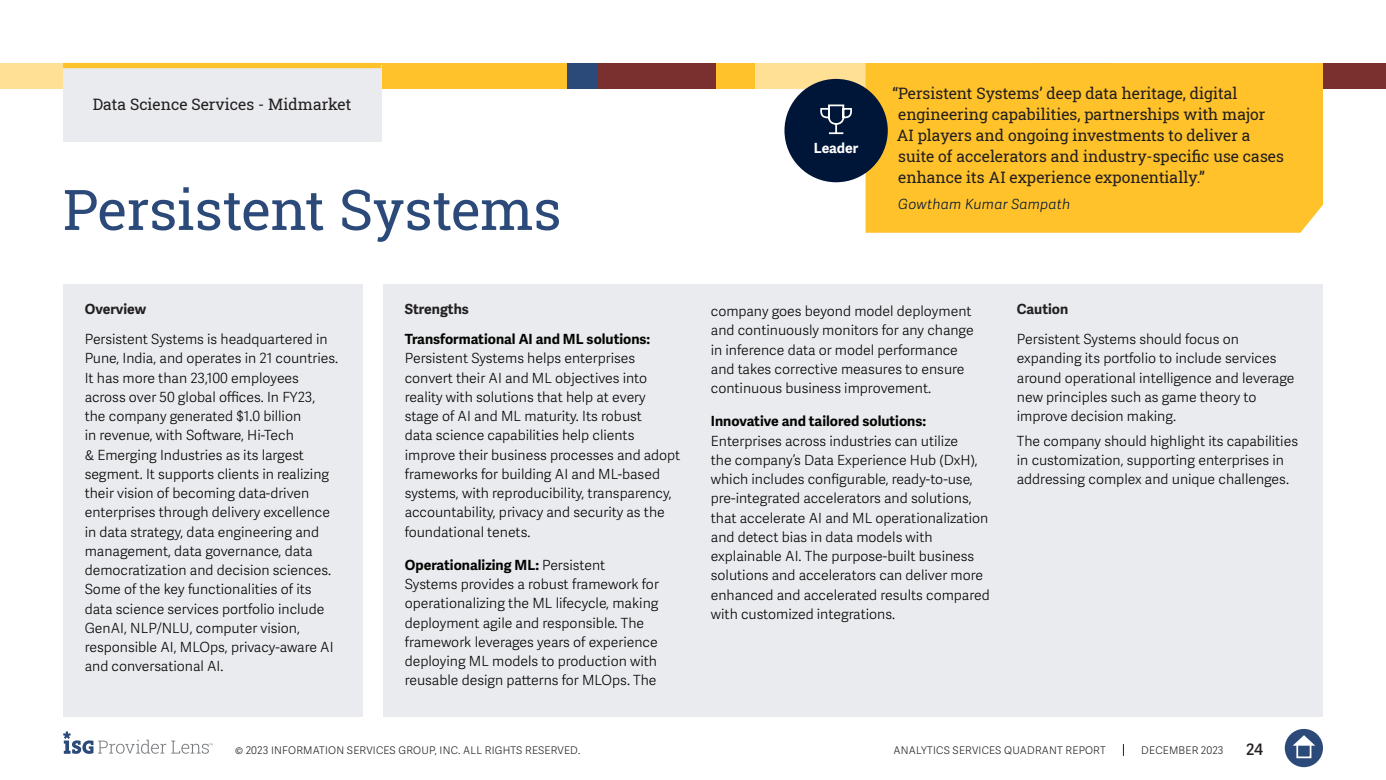
<style>
.page{position:relative;width:1386px;height:780px;background:#fff}
.page>*{position:absolute;margin:0;border:0;box-sizing:border-box;transform-origin:0 0}
.t1{font:56px "Roboto Slab";letter-spacing:-.01em;color:#2b4a79}
.t2{font:15.75px/21px "Roboto Slab ISG P Regular";color:#231f20}
.t3{font:600 15.75px "Adelle Sans";color:#231f20}
.t4{font:300 14px/19.2px "Adelle Sans";color:#040503}
.t5{font:700 14px "Adelle Sans";color:#231f20}
.t6{font:italic 300 14px "Adelle Sans";letter-spacing:.02em;color:#001638}
.t7{font:700 14px "Adelle Sans";letter-spacing:-.01em;color:#fff}
.t8{font:300 10.5px "Adelle Sans";letter-spacing:.02em;color:#231f20}
.s1{font-weight:700}
</style>
<div class="page">
<svg style="left:1123px;top:744px;width:1px;height:12px"></svg>
<div style="left:1285px;top:729px;width:38px;height:38px;background:#2b4a79;border-radius:50%"></div>
<svg style="left:1293px;top:735px;width:22px;height:10px"></svg>
<div style="left:1296px;top:743px;width:15px;height:15px;border:2px solid #fff"></div>
<svg style="left:63px;top:731px;width:150px;height:23px"></svg>
<div style="left:0;top:63px;width:158px;height:26px;background:#ffe095"></div>
<div style="left:158px;top:63px;width:409px;height:26px;background:#ffc22b"></div>
<div style="left:850px;top:63px;width:184px;height:26px;background:#ffe095"></div>
<div style="left:1323px;top:63px;width:63px;height:26px;background:#7a302e"></div>
<div style="left:754px;top:63px;width:98px;height:26px;background:#ffe095"></div>
<div style="left:598px;top:63px;width:157px;height:26px;background:#ffc22b"></div>
<div style="left:598px;top:63px;width:118px;height:26px;background:#7a302e"></div>
<div style="left:567px;top:63px;width:31px;height:26px;background:#2b4a79"></div>
<div style="left:866px;top:63px;width:457px;height:170px;background:#ffc22b"></div>
<div style="left:784px;top:79px;width:104px;height:103px;background:#001638;border-radius:50%"></div>
<svg style="left:820px;top:104px;width:32px;height:31px"></svg>
<div style="left:63px;top:65px;width:318px;height:76px;background:#e9ebee"></div>
<div style="left:63px;top:63px;width:318px;height:5px;background:#ffc22b"></div>
<div style="left:64px;top:284px;width:299px;height:433px;background:#e9ebee"></div>
<div style="left:384px;top:284px;width:939px;height:433px;background:#e9ebee"></div>
<p class="t2" style="left:93px;top:93px;width:260px">Data Science Services - Midmarket</p>
<p class="t1" style="left:63px;top:171px;width:500px">Persistent Systems</p>
<p class="t5" style="left:85px;top:301px;width:63px">Overview</p>
<p class="t4" style="left:85px;top:330px;width:255px">Persistent Systems is headquartered in Pune, India, and operates in 21 countries.<br>It has more than 23,100 employees across over 50 global offices. In FY23, the company generated $1.0 billion<br>in revenue, with Software, Hi-Tech<br>&amp; Emerging Industries as its largest segment. It supports clients in realizing their vision of becoming data-driven enterprises through delivery excellence in data strategy, data engineering and management, data governance, data democratization and decision sciences.<br>Some of the key functionalities of its data science services portfolio include GenAI, NLP/NLU, computer vision, responsible AI, MLOps, privacy-aware AI and conversational AI.</p>
<p class="t5" style="left:405px;top:301px;width:66px">Strengths</p>
<p class="t4" style="left:405px;top:330px;width:277px"><span class="s1">Transformational AI and ML solutions:<br></span>Persistent Systems helps enterprises convert their AI and ML objectives into reality with solutions that help at every stage of AI and ML maturity. Its robust<br>data science capabilities help clients improve their business processes and adopt frameworks for building AI and ML-based systems, with reproducibility, transparency, accountability, privacy and security as the foundational tenets.</p>
<p class="t4" style="left:405px;top:555px;width:256px"><span class="s1">Operationalizing ML:</span> Persistent Systems provides a robust framework for operationalizing the ML lifecycle, making deployment agile and responsible. The framework leverages years of experience deploying ML models to production with reusable design patterns for MLOps. The</p>
<p class="t7" style="left:814px;top:139px;width:46px">Leader</p>
<p class="t2" style="left:892px;top:82px;width:393px">“Persistent Systems’ deep data heritage, digital engineering capabilities, partnerships with major<br>AI players and ongoing investments to deliver a suite of accelerators and industry-specific use cases enhance its AI experience exponentially.”</p>
<p class="t6" style="left:898px;top:196px;width:174px">Gowtham Kumar Sampath</p>
<p class="t4" style="left:711px;top:302px;width:264px">company goes beyond model deployment and continuously monitors for any change in inference data or model performance and takes corrective measures to ensure continuous business improvement.</p>
<p class="t4" style="left:711px;top:412px;width:280px"><span class="s1">Innovative and tailored solutions:<br></span>Enterprises across industries can utilize<br>the company’s Data Experience Hub (DxH), which includes configurable, ready-to-use, pre-integrated accelerators and solutions, that accelerate AI and ML operationalization and detect bias in data models with explainable AI. The purpose-built business solutions and accelerators can deliver more enhanced and accelerated results compared with customized integrations.</p>
<p class="t5" style="left:1017px;top:301px;width:53px">Caution</p>
<p class="t4" style="left:1017px;top:330px;width:279px">Persistent Systems should focus on expanding its portfolio to include services around operational intelligence and leverage new principles such as game theory to improve decision making.</p>
<p class="t4" style="left:1017px;top:431px;width:283px">The company should highlight its capabilities in customization, supporting enterprises in addressing complex and unique challenges.</p>
<p class="t8" style="left:235px;top:744px;width:347px">© 2023 INFORMATION SERVICES GROUP, INC. ALL RIGHTS RESERVED.</p>
<p class="t8" style="left:893px;top:744px;width:214px">ANALYTICS SERVICES QUADRANT REPORT</p>
<p class="t8" style="left:1141px;top:744px;width:84px">DECEMBER 2023</p>
<p class="t3" style="left:1246px;top:740px;width:19px">24</p>
</div>
